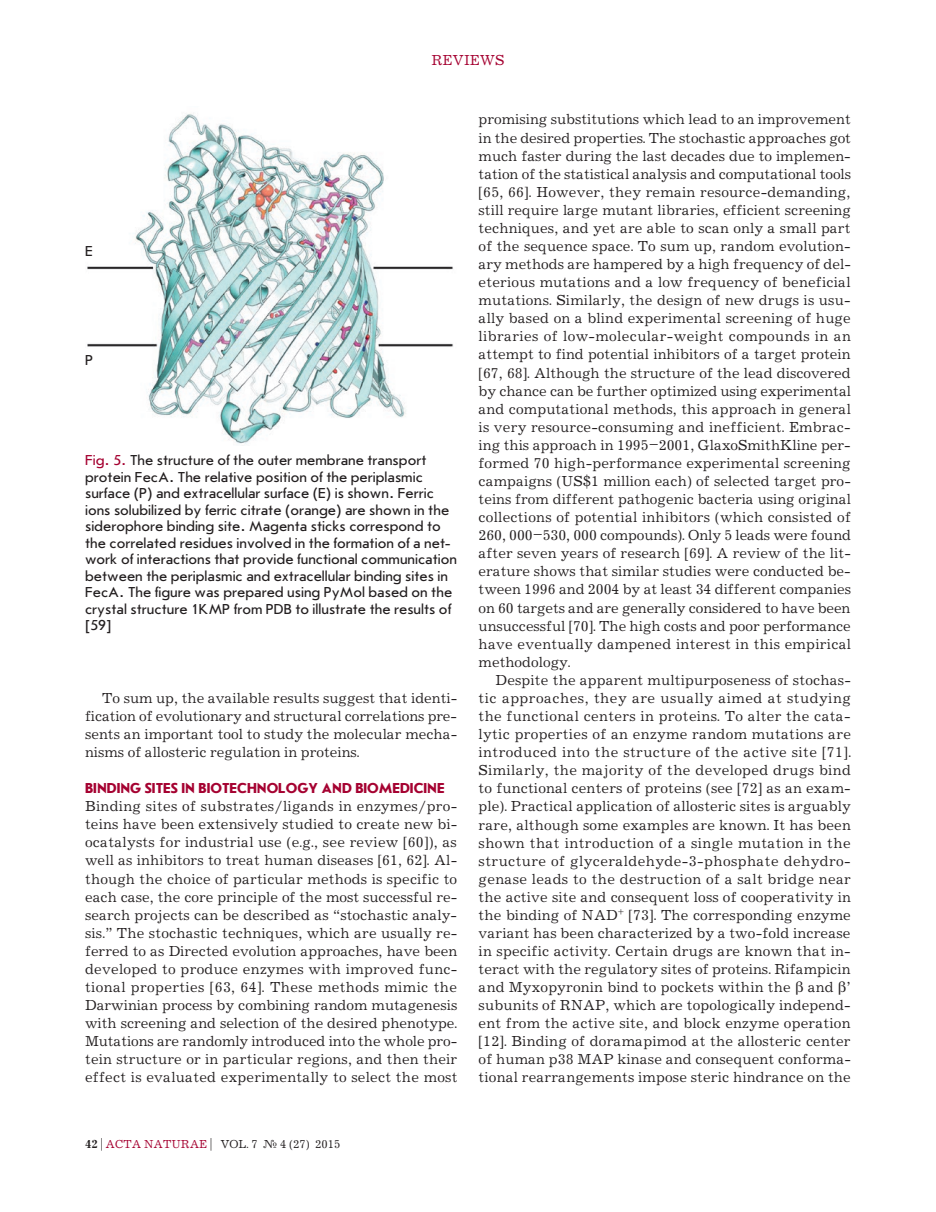
<style>
.page{position:relative;width:936px;height:1212px;background:#fff}
.page>*{position:absolute;margin:0;border:0;box-sizing:border-box;transform-origin:0 0}
.t1{font:15px/18px "Journal C";letter-spacing:.01em;color:#231f20;text-align:justify}
.t2{font:15px/16.5px "Journal Sans C";color:#231f20}
.t3{font:700 15px "Journal Sans C";color:#a50231}
.t4{font:15px "Journal C";color:#a50231}
.t5{font:12px "Journal C";color:#231f20}
.s1{color:#a50231}
.s2{font-weight:700}
.s3{font-family:"Newton C Pro"}
</style>
<div class="page">
<img style="left:87px;top:113px;width:366px;height:331px">
<p class="t4" style="left:431px;top:52px;width:74px">REVIEWS</p>
<p class="t2" style="left:85px;top:244px;width:9px">E</p>
<p class="t2" style="left:85px;top:352px;width:9px">P</p>
<p class="t2" style="left:85px;top:452px;width:373px"><span class="s1">Fig. 5.</span> The structure of the outer membrane transport protein FecA. The relative position of the periplasmic surface (P) and extracellular surface (E) is shown. Ferric ions solubilized by ferric citrate (orange) are shown in the siderophore binding site. Magenta sticks correspond to the correlated residues involved in the formation of a net&shy;work of interactions that provide functional communication between the periplasmic and extracellular binding sites in FecA. The figure was prepared using PyMol based on the crystal structure 1KMP from PDB to illustrate the results of [59]</p>
<p class="t1" style="left:85px;top:689px;width:374px;text-indent:17px">To sum up, the available results suggest that identi&shy;fication of evolutionary and structural correlations pre&shy;sents an important tool to study the molecular mecha&shy;nisms of allosteric regulation in proteins.</p>
<p class="t3" style="left:85px;top:780px;width:361px">BINDING SITES IN BIOTECHNOLOGY AND BIOMEDICINE</p>
<p class="t1" style="left:85px;top:798px;width:374px">Binding sites of substrates/ligands in enzymes/pro&shy;teins have been extensively studied to create new bi&shy;ocatalysts for industrial use (e.g., see review [60]), as well as inhibitors to treat human diseases [61, 62]. Al&shy;though the choice of particular methods is specific to each case, the core principle of the most successful re&shy;search projects can be described as “stochastic analy&shy;sis.” The stochastic techniques, which are usually re&shy;ferred to as Directed evolution approaches, have been developed to produce enzymes with improved func&shy;tional properties [63, 64]. These methods mimic the Darwinian process by combining random mutagenesis with screening and selection of the desired phenotype.<br>Mutations are randomly introduced into the whole pro&shy;tein structure or in particular regions, and then their effect is evaluated experimentally to select the most</p>
<p class="t5" style="left:85px;top:1137px;width:257px"><span class="s2">42</span> | <span class="s1">ACTA NATURAE</span> | VOL. 7 № 4 (27) 2015</p>
<p class="t1" style="left:478px;top:111px;width:374px">promising substitutions which lead to an improvement in the desired properties. The stochastic approaches got much faster during the last decades due to implemen&shy;tation of the statistical analysis and computational tools [65, 66]. However, they remain resource-demanding, still require large mutant libraries, efficient screening techniques, and yet are able to scan only a small part of the sequence space. To sum up, random evolution&shy;ary methods are hampered by a high frequency of del&shy;eterious mutations and a low frequency of beneficial mutations. Similarly, the design of new drugs is usu&shy;ally based on a blind experimental screening of huge libraries of low-molecular-weight compounds in an attempt to find potential inhibitors of a target protein [67, 68]. Although the structure of the lead discovered by chance can be further optimized using experimental and computational methods, this approach in general is very resource-consuming and inefficient. Embrac&shy;ing this approach in 1995–2001, GlaxoSmithKline per&shy;formed 70 high-performance experimental screening campaigns (US$1 million each) of selected target pro&shy;teins from different pathogenic bacteria using original collections of potential inhibitors (which consisted of 260, 000–530, 000 compounds). Only 5 leads were found after seven years of research [69]. A review of the lit&shy;erature shows that similar studies were conducted be&shy;tween 1996 and 2004 by at least 34 different companies on 60 targets and are generally considered to have been unsuccessful [70]. The high costs and poor performance have eventually dampened interest in this empirical methodology.</p>
<p class="t1" style="left:478px;top:671px;width:374px;text-indent:17px">Despite the apparent multipurposeness of stochas&shy;tic approaches, they are usually aimed at studying the functional centers in proteins. To alter the cata&shy;lytic properties of an enzyme random mutations are introduced into the structure of the active site [71].<br>Similarly, the majority of the developed drugs bind to functional centers of proteins (see [72] as an exam&shy;ple). Practical application of allosteric sites is arguably rare, although some examples are known. It has been shown that introduction of a single mutation in the structure of glyceraldehyde-3-phosphate dehydro&shy;genase leads to the destruction of a salt bridge near the active site and consequent loss of cooperativity in the binding of NAD<sup>+</sup> [73]. The corresponding enzyme variant has been characterized by a two-fold increase in specific activity. Certain drugs are known that in&shy;teract with the regulatory sites of proteins. Rifampicin and Myxopyronin bind to pockets within the <span class="s3">β</span> and <span class="s3">β</span>’ subunits of RNAP, which are topologically independ&shy;ent from the active site, and block enzyme operation [12]. Binding of doramapimod at the allosteric center of human p38 MAP kinase and consequent conforma&shy;tional rearrangements impose steric hindrance on the</p>
</div>
